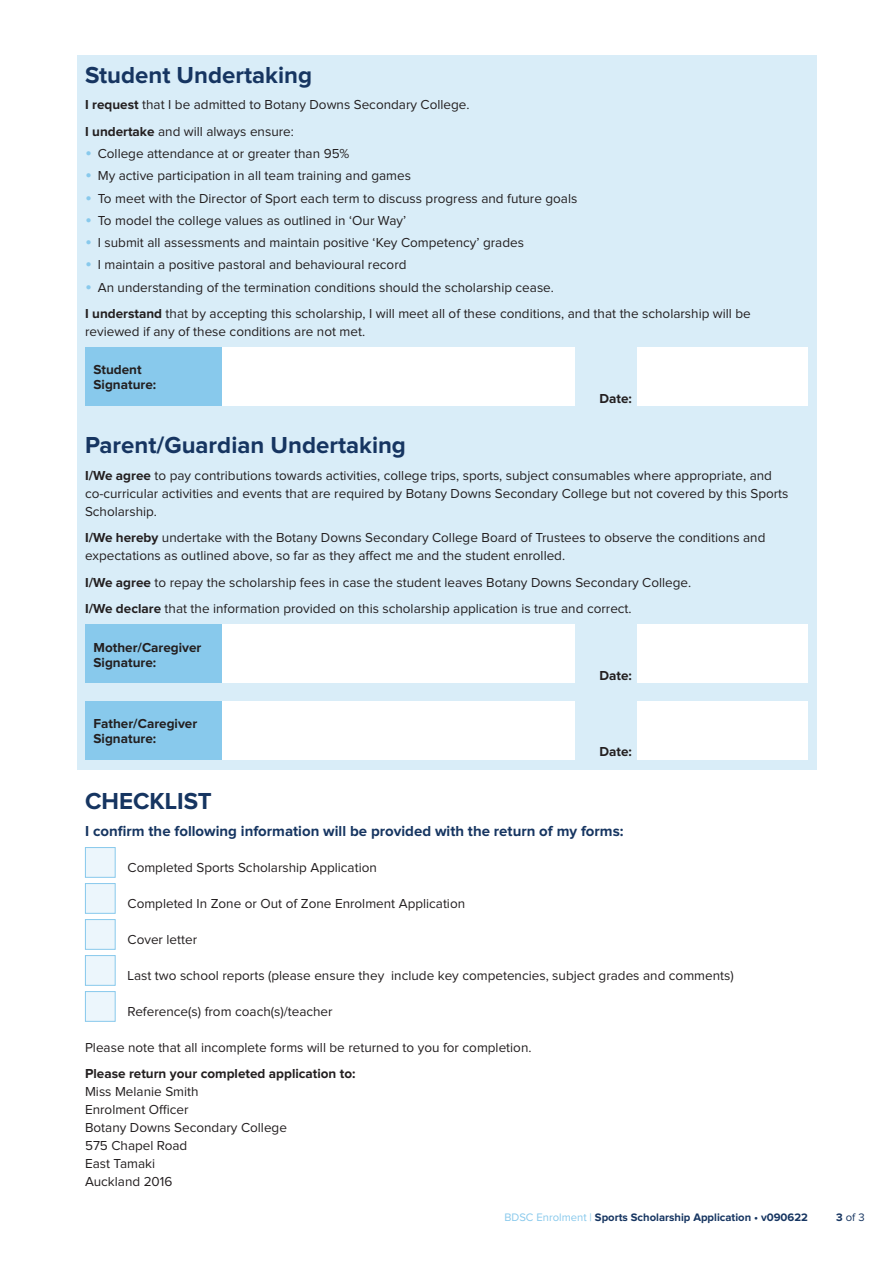
<style>
.page{position:relative;width:893px;height:1263px;background:#fff}
.page>*{position:absolute;margin:0;border:0;box-sizing:border-box;transform-origin:0 0}
.section_header{font:700 24px "Proxima Nova";color:#163561}
.sub_header_-_light_b{font:700 15px "Proxima Nova";color:#163561}
.body_copy{font:13.5px/18px "Proxima Nova";color:#231f20}
.body_copy-2{font:700 13.5px "Proxima Nova";color:#231f20}
.t1{font:700 11.25px "Proxima Nova";color:#163561}
.t2{font:11.25px "Proxima Nova";color:#163561}
.s1{font-weight:700}
.s2{font-size:19.5px;color:#88c9ec}
.s3{font-weight:400;color:#88c9ec}
</style>
<div class="page">
<div style="left:77px;top:55px;width:739px;height:715px;background:#d9edf8"></div>
<div style="left:85px;top:347px;width:489px;height:59px;background:#fff"></div>
<div style="left:85px;top:347px;width:136px;height:59px;background:#88c9ec"></div>
<div style="left:638px;top:347px;width:170px;height:59px;background:#fff"></div>
<div style="left:85px;top:624px;width:489px;height:59px;background:#fff"></div>
<div style="left:85px;top:624px;width:136px;height:59px;background:#88c9ec"></div>
<div style="left:638px;top:624px;width:170px;height:59px;background:#fff"></div>
<div style="left:85px;top:701px;width:489px;height:58px;background:#fff"></div>
<div style="left:85px;top:701px;width:136px;height:58px;background:#88c9ec"></div>
<div style="left:638px;top:701px;width:170px;height:58px;background:#fff"></div>
<div style="left:85px;top:847px;width:31px;height:31px;background:#ecf6fc;border:1px solid #88c9ec"></div>
<div style="left:85px;top:883px;width:31px;height:31px;background:#ecf6fc;border:1px solid #88c9ec"></div>
<div style="left:85px;top:919px;width:31px;height:31px;background:#ecf6fc;border:1px solid #88c9ec"></div>
<div style="left:85px;top:955px;width:31px;height:31px;background:#ecf6fc;border:1px solid #88c9ec"></div>
<div style="left:85px;top:991px;width:31px;height:31px;background:#ecf6fc;border:1px solid #88c9ec"></div>
<p class="section_header" style="left:85px;top:64px;width:229px">Student Undertaking</p>
<p class="body_copy" style="left:85px;top:96px;width:386px"><span class="s1">I request</span> that I be admitted to Botany Downs Secondary College.</p>
<p class="body_copy" style="left:85px;top:123px;width:210px"><span class="s1">I undertake</span> and will always ensure:</p>
<p class="body_copy" style="left:85px;top:145px;width:266px"><span class="s2">•</span> College attendance at or greater than 95%</p>
<p class="body_copy" style="left:85px;top:167px;width:327px"><span class="s2">•</span> My active participation in all team training and games</p>
<p class="body_copy" style="left:85px;top:190px;width:494px"><span class="s2">•</span> To meet with the Director of Sport each term to discuss progress and future goals</p>
<p class="body_copy" style="left:85px;top:212px;width:323px"><span class="s2">•</span> To model the college values as outlined in ‘Our Way’</p>
<p class="body_copy" style="left:85px;top:234px;width:441px"><span class="s2">•</span> I submit all assessments and maintain positive ‘Key Competency’ grades</p>
<p class="body_copy" style="left:85px;top:256px;width:323px"><span class="s2">•</span> I maintain a positive pastoral and behavioural record</p>
<p class="body_copy" style="left:85px;top:279px;width:470px"><span class="s2">•</span> An understanding of the termination conditions should the scholarship cease.</p>
<p class="body_copy" style="left:85px;top:305px;width:667px"><span class="s1">I understand</span> that by accepting this scholarship, I will meet all of these conditions, and that the scholarship will be reviewed if any of these conditions are not met.</p>
<p class="body_copy-2" style="left:94px;top:364px;width:50px">Student</p>
<p class="body_copy-2" style="left:94px;top:379px;width:64px">Signature:</p>
<p class="body_copy-2" style="left:600px;top:392px;width:34px">Date:</p>
<p class="section_header" style="left:85px;top:434px;width:322px">Parent/Guardian Undertaking</p>
<p class="body_copy" style="left:85px;top:467px;width:705px"><span class="s1">I/We agree</span> to pay contributions towards activities, college trips, sports, subject consumables where appropriate, and co-curricular activities and events that are required by Botany Downs Secondary College but not covered by this Sports<br>Scholarship.</p>
<p class="body_copy" style="left:85px;top:529px;width:682px"><span class="s1">I/We hereby</span> undertake with the Botany Downs Secondary College Board of Trustees to observe the conditions and expectations as outlined above, so far as they affect me and the student enrolled.</p>
<p class="body_copy" style="left:85px;top:574px;width:608px"><span class="s1">I/We agree</span> to repay the scholarship fees in case the student leaves Botany Downs Secondary College.</p>
<p class="body_copy" style="left:85px;top:600px;width:548px"><span class="s1">I/We declare</span> that the information provided on this scholarship application is true and correct.</p>
<p class="body_copy-2" style="left:94px;top:641px;width:109px">Mother/Caregiver</p>
<p class="body_copy-2" style="left:94px;top:656px;width:64px">Signature:</p>
<p class="body_copy-2" style="left:600px;top:669px;width:34px">Date:</p>
<p class="body_copy-2" style="left:94px;top:717px;width:105px">Father/Caregiver</p>
<p class="body_copy-2" style="left:94px;top:732px;width:64px">Signature:</p>
<p class="body_copy-2" style="left:600px;top:746px;width:34px">Date:</p>
<p class="section_header" style="left:85px;top:790px;width:128px">CHECKLIST</p>
<p class="sub_header_-_light_b" style="left:85px;top:824px;width:540px">I confirm the following information will be provided with the return of my forms:</p>
<p class="body_copy" style="left:128px;top:859px;width:251px">Completed Sports Scholarship Application</p>
<p class="body_copy" style="left:128px;top:895px;width:339px">Completed In Zone or Out of Zone Enrolment Application</p>
<p class="body_copy" style="left:128px;top:931px;width:71px">Cover letter</p>
<p class="body_copy" style="left:128px;top:967px;width:608px">Last two school reports (please ensure they include key competencies, subject grades and comments)</p>
<p class="body_copy" style="left:128px;top:1003px;width:207px">Reference(s) from coach(s)/teacher</p>
<p class="body_copy" style="left:85px;top:1039px;width:448px">Please note that all incomplete forms will be returned to you for completion.</p>
<p class="body_copy-2" style="left:85px;top:1067px;width:272px">Please return your completed application to:</p>
<p class="body_copy" style="left:85px;top:1083px;width:115px">Miss Melanie Smith</p>
<p class="body_copy" style="left:85px;top:1101px;width:105px">Enrolment Officer</p>
<p class="body_copy" style="left:85px;top:1119px;width:203px">Botany Downs Secondary College</p>
<p class="body_copy" style="left:85px;top:1137px;width:104px">575 Chapel Road</p>
<p class="body_copy" style="left:85px;top:1155px;width:72px">East Tamaki</p>
<p class="body_copy" style="left:85px;top:1173px;width:89px">Auckland 2016</p>
<p class="t1" style="left:504px;top:1212px;width:305px"><span class="s3">BDSC Enrolment |</span> Sports Scholarship Application • v090622</p>
<p class="t2" style="left:836px;top:1212px;width:30px"><span class="s1">3</span> of 3</p>
</div>
